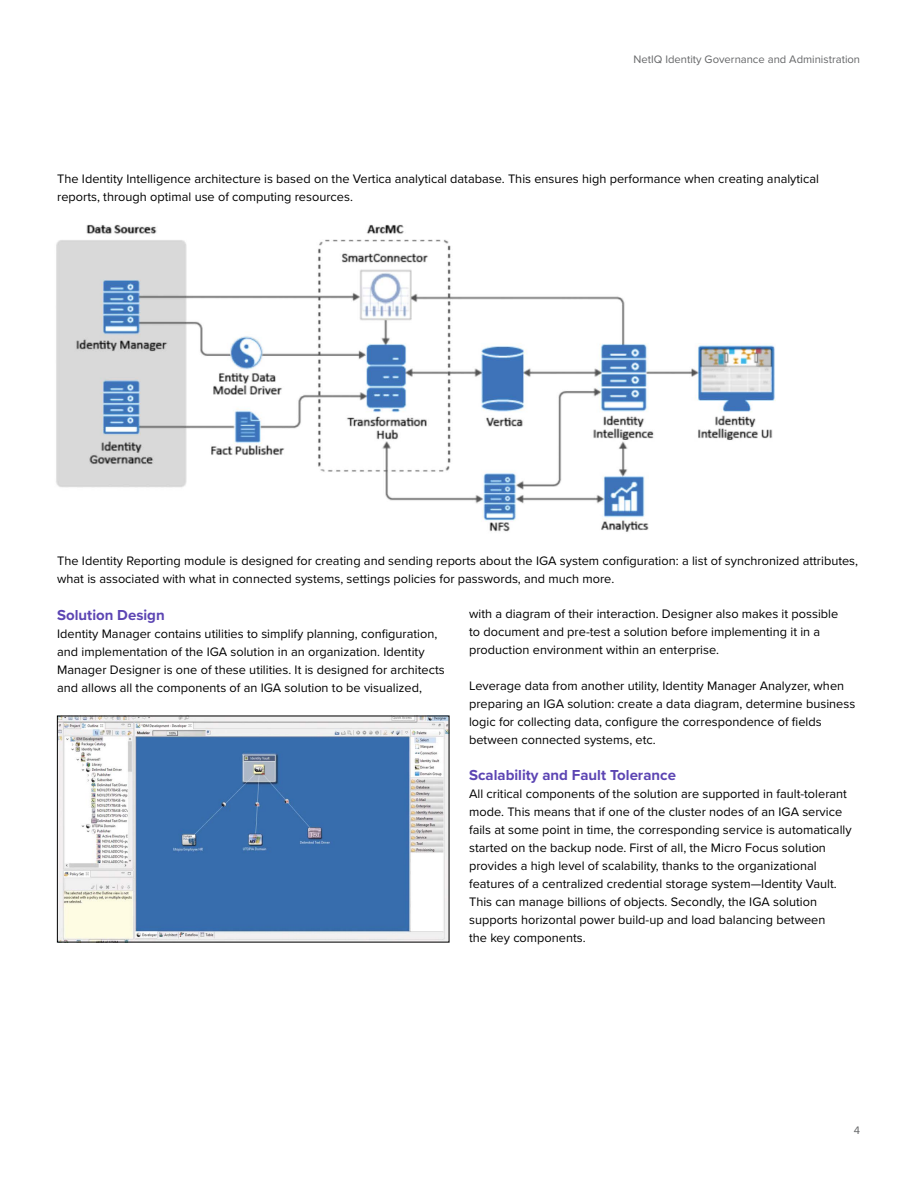
<style>
.page{position:relative;width:918px;height:1188px;background:#fff}
.page>*{position:absolute;margin:0;border:0;box-sizing:border-box;transform-origin:0 0}
.Header_b_Level1{font:700 15px "Proxima Nova";color:#5c45b3}
.Body_b_8_5_12{font:12.75px/18px "Proxima Nova";color:#000}
.t1{font:11.25px "Proxima Nova";color:#656668}
</style>
<div class="page">
<img style="left:56px;top:224px;width:719px;height:308px">
<img style="left:59px;top:718px;width:388px;height:222px">
<p class="t1" style="left:634px;top:51px;width:228px">NetIQ Identity Governance and Administration</p>
<p class="Body_b_8_5_12" style="left:57px;top:169px;width:763px">The Identity Intelligence architecture is based on the Vertica analytical database. This ensures high performance when creating analytical reports, through optimal use of computing resources.</p>
<p class="Body_b_8_5_12" style="left:57px;top:551px;width:802px">The Identity Reporting module is designed for creating and sending reports about the IGA system configuration: a list of synchronized attributes, what is associated with what in connected systems, settings policies for passwords, and much more.</p>
<p class="Header_b_Level1" style="left:57px;top:604px;width:109px">Solution Design</p>
<p class="Body_b_8_5_12" style="left:57px;top:624px;width:389px">Identity Manager contains utilities to simplify planning, configuration, and implementation of the IGA solution in an organization. Identity Manager Designer is one of these utilities. It is designed for architects and allows all the components of an IGA solution to be visualized,</p>
<p class="Body_b_8_5_12" style="left:469px;top:604px;width:371px">with a diagram of their interaction. Designer also makes it possible to document and pre-test a solution before implementing it in a production environment within an enterprise.</p>
<p class="Body_b_8_5_12" style="left:469px;top:676px;width:388px">Leverage data from another utility, Identity Manager Analyzer, when preparing an IGA solution: create a data diagram, determine business logic for collecting data, configure the correspondence of fields between connected systems, etc.</p>
<p class="Header_b_Level1" style="left:469px;top:764px;width:208px">Scalability and Fault Tolerance</p>
<p class="Body_b_8_5_12" style="left:469px;top:784px;width:384px">All critical components of the solution are supported in fault-tolerant mode. This means that if one of the cluster nodes of an IGA service fails at some point in time, the corresponding service is automatically started on the backup node. First of all, the Micro Focus solution provides a high level of scalability, thanks to the organizational features of a centralized credential storage system—Identity Vault.<br>This can manage billions of objects. Secondly, the IGA solution supports horizontal power build-up and load balancing between<br>the key components.</p>
<p class="t1" style="left:854px;top:1122px;width:8px">4</p>
</div>
